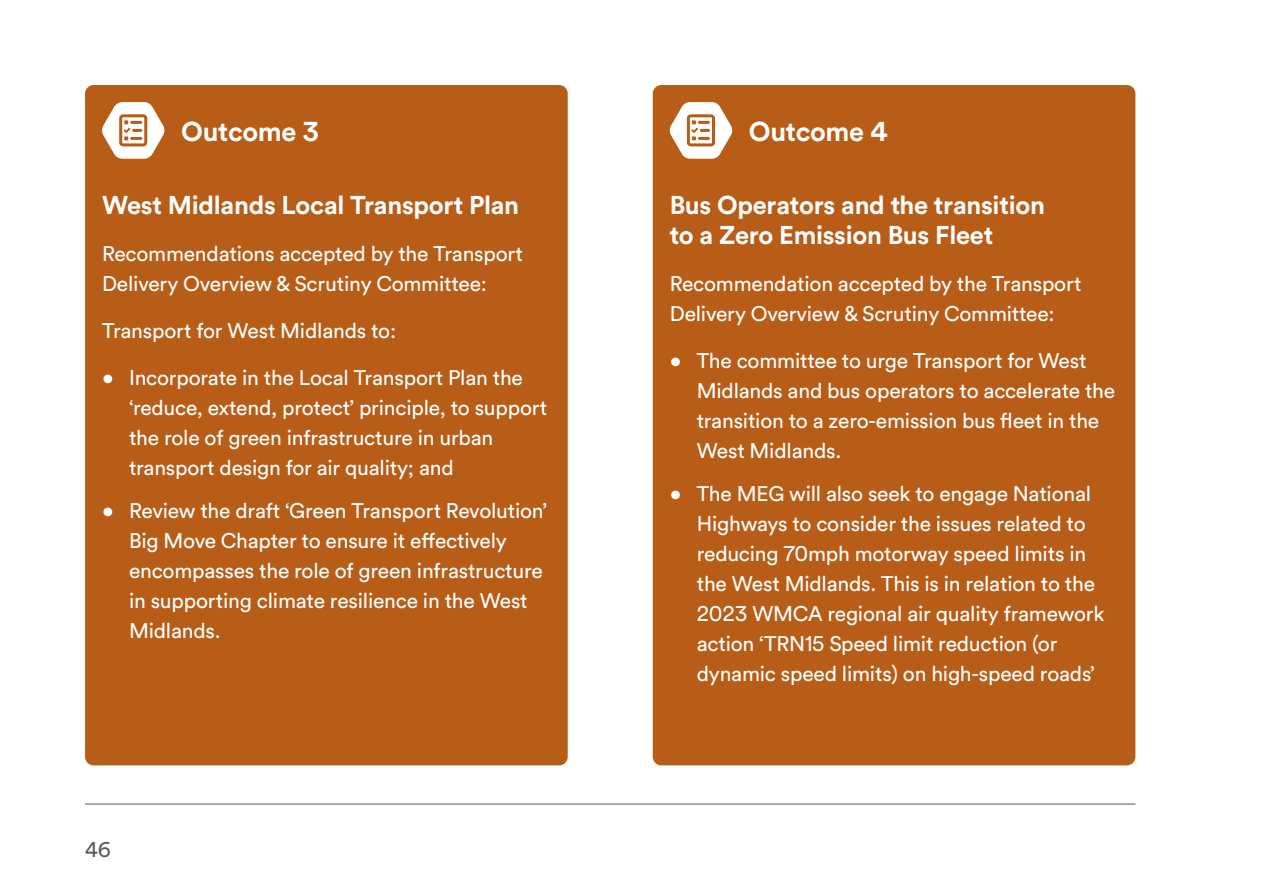
<style>
.page{position:relative;width:1263px;height:893px;background:#fff}
.page>*{position:absolute;margin:0;border:0;box-sizing:border-box;transform-origin:0 0}
.H3_-_Outcomes{font:700 27px "WMCA Circular Cap Num";letter-spacing:-.01em;color:#fff}
.Body_-_Emphasis{font:700 25.5px/30.6px "WMCA Circular Cap Num";letter-spacing:-.01em;color:#fff}
.Bullets_-_White{font:21px/30px "WMCA Circular Cap Num";letter-spacing:-.01em;color:#fff}
.Body{font:21px/30px "WMCA Circular Cap Num";letter-spacing:-.01em;color:#fff}
.t1{font:21px "WMCA Circular Cap Num";color:#59585c}
</style>
<div class="page">
<hr style="left:85px;top:804px;width:1050px;height:1px;background:#59585c">
<div style="left:85px;top:85px;width:483px;height:680px;background:#b75d18;border-radius:9px"></div>
<svg style="left:102px;top:102px;width:63px;height:57px"></svg>
<div style="left:653px;top:85px;width:482px;height:680px;background:#b75d18;border-radius:9px"></div>
<svg style="left:669px;top:102px;width:63px;height:57px"></svg>
<h3 class="H3_-_Outcomes" style="left:181px;top:116px;width:140px">Outcome 3</h3>
<p class="Body_-_Emphasis" style="left:102px;top:190px;width:419px">West Midlands Local Transport Plan</p>
<p class="Body" style="left:102px;top:239px;width:422px">Recommendations accepted by the Transport<br>Delivery Overview &amp; Scrutiny Committee:</p>
<p class="Body" style="left:102px;top:316px;width:296px">Transport for West Midlands to:</p>
<p class="Bullets_-_White" style="left:129px;top:363px;width:420px;text-indent:-27px">• Incorporate in the Local Transport Plan the ‘reduce, extend, protect’ principle, to support the role of green infrastructure in urban transport design for air quality; and</p>
<p class="Bullets_-_White" style="left:129px;top:496px;width:420px;text-indent:-27px">• Review the draft ‘Green Transport Revolution’ Big Move Chapter to ensure it effectively encompasses the role of green infrastructure in supporting climate resilience in the West Midlands.</p>
<p class="t1" style="left:85px;top:839px;width:28px">46</p>
<h3 class="H3_-_Outcomes" style="left:749px;top:116px;width:140px">Outcome 4</h3>
<p class="Body_-_Emphasis" style="left:670px;top:190px;width:377px">Bus Operators and the transition to a Zero Emission Bus Fleet</p>
<p class="Body" style="left:670px;top:269px;width:413px">Recommendation accepted by the Transport<br>Delivery Overview &amp; Scrutiny Committee:</p>
<p class="Bullets_-_White" style="left:697px;top:346px;width:420px;text-indent:-27px">• The committee to urge Transport for West Midlands and bus operators to accelerate the transition to a zero-emission bus fleet in the West Midlands.</p>
<p class="Bullets_-_White" style="left:697px;top:479px;width:409px;text-indent:-27px">• The MEG will also seek to engage National Highways to consider the issues related to reducing 70mph motorway speed limits in the West Midlands. This is in relation to the 2023 WMCA regional air quality framework action ‘TRN15 Speed limit reduction (or dynamic speed limits) on high-speed roads’</p>
</div>
